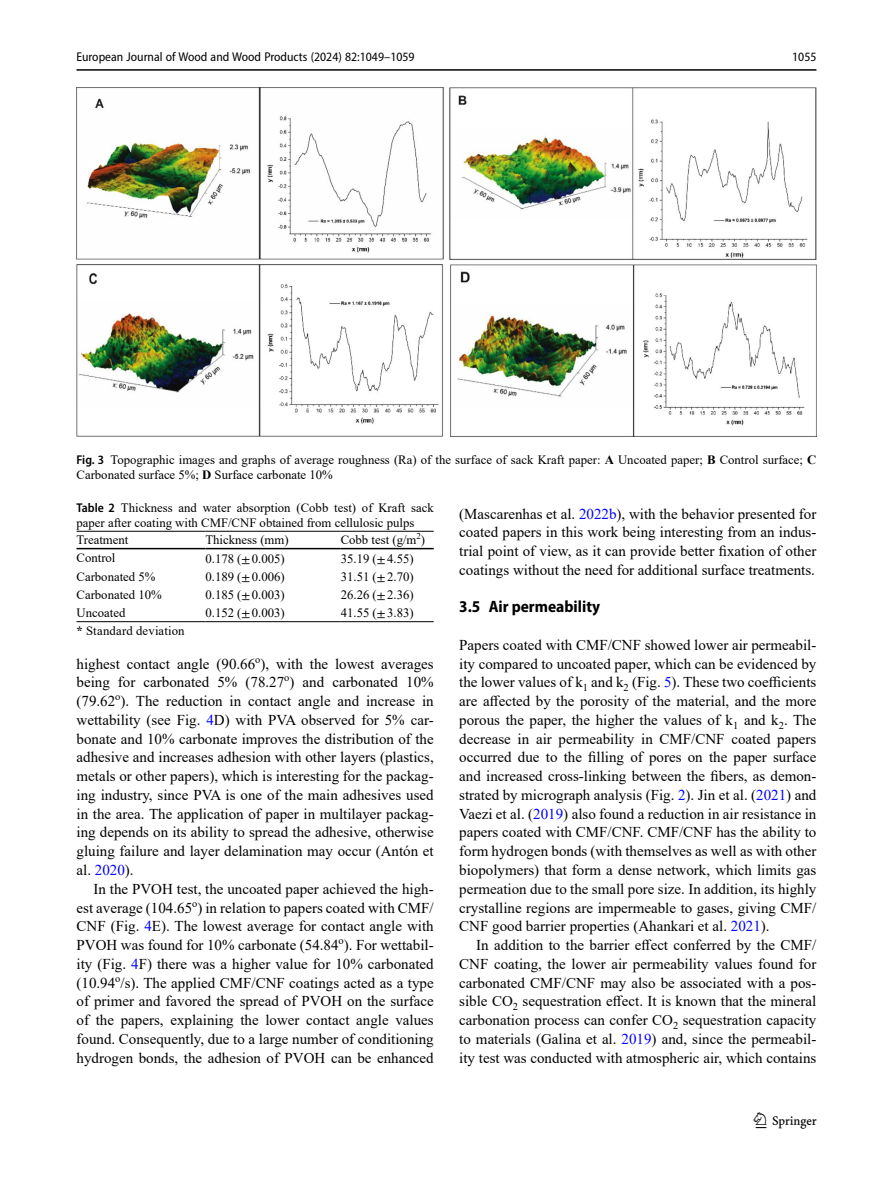
<style>
.page{position:relative;width:893px;height:1187px;background:#fff}
.page>*{position:absolute;margin:0;border:0;box-sizing:border-box;transform-origin:0 0}
.t1{font:22.5px "Springnew";color:#000}
.Head_2{font:700 semi-condensed 16.5px "Myriad Pro";color:#000}
.Body_Text_Indent{font:15px/18.8px "Times New Roman";color:#000;text-align:justify}
.Body_Text{font:15px/18.8px "Times New Roman";color:#000;text-align:justify}
.Figure_Caption{font:12.75px/15px "Times New Roman";color:#000}
.Table_Body{font:12.75px "Times New Roman";color:#000}
.Table_Caption{font:12.75px/15px "Times New Roman";color:#000}
.t2{font:semi-condensed 12.75px "Myriad Pro";color:#000}
.Table_Head{font:12.75px "Times New Roman";color:#000}
.Table_Footnote{font:12.75px "Times New Roman";letter-spacing:.01em;color:#000}
.s1{font-family:"Myriad Pro";font-weight:600;font-stretch:semi-condensed}
.s2{font-weight:700}
.s3{font-family:"STIX"}
.s4{color:#00f}
</style>
<div class="page">
<hr style="left:77px;top:69px;width:739px;height:2px;background:#000">
<hr style="left:77px;top:548px;width:128px;height:1px;background:#000">
<hr style="left:205px;top:531px;width:136px;height:1px;background:#000">
<hr style="left:205px;top:548px;width:136px;height:1px;background:#000">
<hr style="left:341px;top:531px;width:93px;height:1px;background:#000">
<hr style="left:341px;top:548px;width:93px;height:1px;background:#000">
<hr style="left:205px;top:621px;width:136px;height:1px;background:#000">
<hr style="left:341px;top:621px;width:93px;height:1px;background:#000">
<hr style="left:77px;top:621px;width:128px;height:1px;background:#000">
<hr style="left:77px;top:531px;width:128px;height:1px;background:#000">
<img style="left:77px;top:87px;width:739px;height:349px">
<p class="t2" style="left:77px;top:49px;width:340px">European Journal of Wood and Wood Products (2024) 82:1049–1059</p>
<p class="t2" style="left:792px;top:49px;width:26px">1055</p>
<p class="Figure_Caption" style="left:77px;top:451px;width:741px"><span class="s1">Fig. 3</span> Topographic images and graphs of average roughness (Ra) of the surface of sack Kraft paper: <span class="s2">A</span> Uncoated paper; <span class="s2">B</span> Control surface; <span class="s2">C<br></span>Carbonated surface 5%; <span class="s2">D</span> Surface carbonate 10%</p>
<p class="Table_Caption" style="left:77px;top:500px;width:359px"><span class="s1">Table 2</span> Thickness and water absorption (Cobb test) of Kraft sack paper after coating with CMF/CNF obtained from cellulosic pulps</p>
<p class="Table_Head" style="left:77px;top:531px;width:53px">Treatment</p>
<p class="Table_Head" style="left:205px;top:531px;width:85px">Thickness (mm)</p>
<p class="Table_Head" style="left:341px;top:531px;width:86px">Cobb test (g/m<sup>2</sup>)</p>
<p class="Table_Body" style="left:77px;top:549px;width:40px">Control</p>
<p class="Table_Body" style="left:205px;top:550px;width:81px">0.178 (<span class="s3">±</span>0.005)</p>
<p class="Table_Body" style="left:341px;top:550px;width:75px">35.19 (<span class="s3">±</span>4.55)</p>
<p class="Table_Body" style="left:77px;top:567px;width:80px">Carbonated 5%</p>
<p class="Table_Body" style="left:205px;top:568px;width:81px">0.189 (<span class="s3">±</span>0.006)</p>
<p class="Table_Body" style="left:341px;top:568px;width:75px">31.51 (<span class="s3">±</span>2.70)</p>
<p class="Table_Body" style="left:77px;top:585px;width:87px">Carbonated 10%</p>
<p class="Table_Body" style="left:205px;top:586px;width:81px">0.185 (<span class="s3">±</span>0.003)</p>
<p class="Table_Body" style="left:341px;top:586px;width:75px">26.26 (<span class="s3">±</span>2.36)</p>
<p class="Table_Body" style="left:77px;top:603px;width:50px">Uncoated</p>
<p class="Table_Body" style="left:205px;top:604px;width:81px">0.152 (<span class="s3">±</span>0.003)</p>
<p class="Table_Body" style="left:341px;top:604px;width:75px">41.55 (<span class="s3">±</span>3.83)</p>
<p class="Table_Footnote" style="left:77px;top:621px;width:110px"><span class="s2">*</span> Standard deviation</p>
<p class="Body_Text_Indent" style="left:77px;top:653px;width:359px">highest contact angle (90.66<sup>o</sup>), with the lowest averages being for carbonated 5% (78.27<sup>o</sup>) and carbonated 10% (79.62<sup>o</sup>). The reduction in contact angle and increase in wettability (see Fig. <span class="s4">4</span>D) with PVA observed for 5% car&shy;bonate and 10% carbonate improves the distribution of the adhesive and increases adhesion with other layers (plastics, metals or other papers), which is interesting for the packag&shy;ing industry, since PVA is one of the main adhesives used in the area. The application of paper in multilayer packag&shy;ing depends on its ability to spread the adhesive, otherwise gluing failure and layer delamination may occur (Antón et al. <span class="s4">2020</span>).</p>
<p class="Body_Text_Indent" style="left:77px;top:878px;width:359px;text-indent:17px">In the PVOH test, the uncoated paper achieved the high&shy;est average (104.65<sup>o</sup>) in relation to papers coated with CMF/ CNF (Fig. <span class="s4">4</span>E). The lowest average for contact angle with PVOH was found for 10% carbonate (54.84<sup>o</sup>). For wettabil&shy;ity (Fig. <span class="s4">4</span>F) there was a higher value for 10% carbonated (10.94<sup>o</sup>/s). The applied CMF/CNF coatings acted as a type of primer and favored the spread of PVOH on the surface of the papers, explaining the lower contact angle values found. Consequently, due to a large number of conditioning hydrogen bonds, the adhesion of PVOH can be enhanced</p>
<p class="Body_Text_Indent" style="left:459px;top:503px;width:359px">(Mascarenhas et al. <span class="s4">2022b</span>), with the behavior presented for coated papers in this work being interesting from an indus&shy;trial point of view, as it can provide better fixation of other coatings without the need for additional surface treatments.</p>
<p class="Head_2" style="left:459px;top:596px;width:142px">3.5 Air permeability</p>
<p class="Body_Text" style="left:459px;top:635px;width:359px">Papers coated with CMF/CNF showed lower air permeabil&shy;ity compared to uncoated paper, which can be evidenced by the lower values of k<sub>1</sub> and k<sub>2</sub> (Fig. <span class="s4">5</span>). These two coefficients are affected by the porosity of the material, and the more porous the paper, the higher the values of k<sub>1</sub> and k<sub>2</sub>. The decrease in air permeability in CMF/CNF coated papers occurred due to the filling of pores on the paper surface and increased cross-linking between the fibers, as demon&shy;strated by micrograph analysis (Fig. <span class="s4">2</span>). Jin et al. (<span class="s4">2021</span>) and Vaezi et al. (<span class="s4">2019</span>) also found a reduction in air resistance in papers coated with CMF/CNF. CMF/CNF has the ability to form hydrogen bonds (with themselves as well as with other biopolymers) that form a dense network, which limits gas permeation due to the small pore size. In addition, its highly crystalline regions are impermeable to gases, giving CMF/ CNF good barrier properties (Ahankari et al. <span class="s4">2021</span>).</p>
<p class="Body_Text_Indent" style="left:459px;top:935px;width:359px;text-indent:17px">In addition to the barrier effect conferred by the CMF/ CNF coating, the lower air permeability values found for carbonated CMF/CNF may also be associated with a pos&shy;sible CO<sub>2</sub> sequestration effect. It is known that the mineral carbonation process can confer CO<sub>2</sub> sequestration capacity to materials (Galina et al. <span class="s4">2019</span>) and, since the permeabil&shy;ity test was conducted with atmospheric air, which contains</p>
<h1 class="t1" style="left:756px;top:1107px;width:63px">1 3</h1>
</div>
